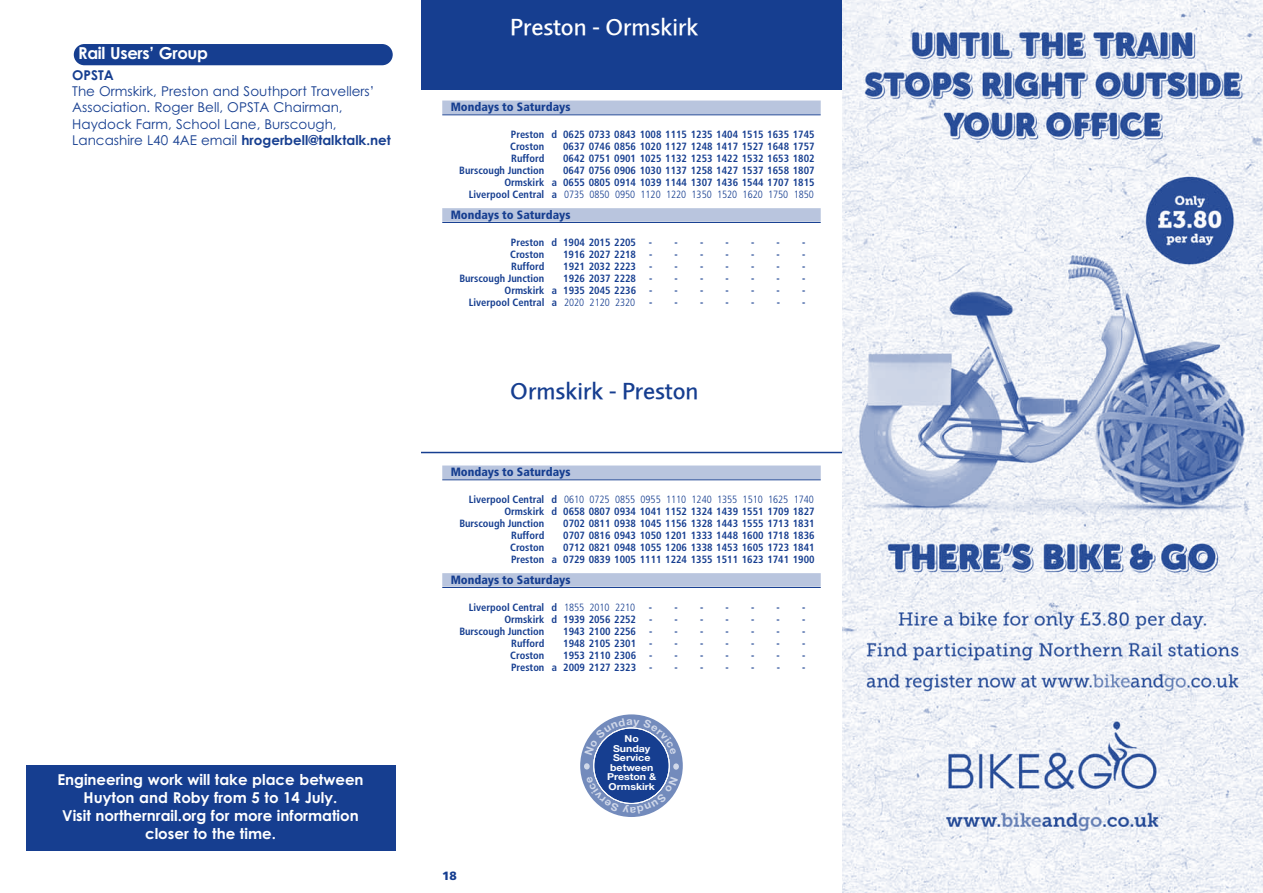
<style>
.page{position:relative;width:1263px;height:893px;background:#fff}
.page>*{position:absolute;margin:0;border:0;box-sizing:border-box;transform-origin:0 0}
.t1{font:500 24px "Foundry Sans";color:#fff}
.t2{font:500 24px "Foundry Sans";color:#163e90}
.t3{font:700 16.5px "Century Gothic";letter-spacing:-.015em;color:#fff}
.t4{font:700 15px/18px "Century Gothic";color:#fff;text-align:center}
.t5{font:13.5px/16.2px "Century Gothic";color:#163e90}
.t6{font:700 13.5px "Century Gothic";color:#163e90}
.t7{font:900 condensed 12px "Frutiger";color:#163e90}
.t8{font:900 12px "Frutiger";color:#163e90}
.t9{font:700 condensed 10.5px/12px "Frutiger";color:#163e90;text-align:right}
.t10{font:300 condensed 10.5px "Frutiger";color:#163e90}
.t11{font:700 9.6px/9.6px "Helvetica Neue";color:#fff;text-align:center;scale:1.1 1}
.s1{font-weight:700}
.s2{font-weight:300}
</style>
<div class="page">
<div style="left:421px;top:0;width:421px;height:89px;background:#163e90"></div>
<div style="left:442px;top:101px;width:379px;height:13px;background:#b9c5de"></div>
<hr style="left:442px;top:114px;width:379px;height:1px;background:#163e90">
<div style="left:442px;top:208px;width:379px;height:14px;background:#b9c5de"></div>
<hr style="left:442px;top:222px;width:379px;height:1px;background:#163e90">
<div style="left:442px;top:465px;width:379px;height:14px;background:#b9c5de"></div>
<hr style="left:442px;top:479px;width:379px;height:1px;background:#163e90">
<div style="left:442px;top:573px;width:379px;height:14px;background:#b9c5de"></div>
<hr style="left:442px;top:587px;width:379px;height:1px;background:#163e90">
<hr style="left:421px;top:452px;width:421px;height:1px;background:#163e90">
<div style="left:580px;top:714px;width:103px;height:103px;background:#738bbc;border-radius:50%"></div>
<div style="left:594px;top:728px;width:75px;height:75px;background:#163e90;border-radius:50%"></div>
<svg style="left:584px;top:763px;width:6px;height:6px"></svg>
<div style="left:673px;top:763px;width:6px;height:7px;background:#d0d8e9;border-radius:50%"></div>
<img style="left:842px;top:0;width:421px;height:893px">
<div style="left:26px;top:765px;width:369px;height:85px;background:#163e90"></div>
<div style="left:74px;top:44px;width:319px;height:21px;background:#163e90;border-radius:11px"></div>
<svg style="left:585px;top:718px;width:91px;height:37px"></svg>
<svg style="left:586px;top:776px;width:92px;height:38px"></svg>
<h2 class="t3" style="left:78px;top:41px;width:132px">Rail Users’ Group</h2>
<p class="t6" style="left:72px;top:65px;width:43px">OPSTA</p>
<p class="t5" style="left:72px;top:83px;width:320px">The Ormskirk, Preston and Southport Travellers’ Association. Roger Bell, OPSTA Chairman, Haydock Farm, School Lane, Burscough, Lancashire L40 4AE email <span class="s1">hrogerbell@talktalk.net</span></p>
<h3 class="t4" style="left:57px;top:770px;width:308px">Engineering work will take place between Huyton and Roby from 5 to 14 July.<br>Visit northernrail.org for more information closer to the time.</h3>
<h1 class="t1" style="left:510px;top:13px;width:190px">Preston - Ormskirk</h1>
<p class="t7" style="left:451px;top:100px;width:121px">Mondays to Saturdays</p>
<p class="t9" style="left:510px;top:128px;width:306px;text-align:left">Preston d 0625 0733 0843 1008 1115 1235 1404 1515 1635 1745<br>Croston</p>
<p class="t9" style="left:563px;top:140px;width:253px">0637 0746 0856 1020 1127 1248 1417 1527 1648 1757</p>
<p class="t9" style="left:511px;top:152px;width:35px">Rufford</p>
<p class="t9" style="left:563px;top:152px;width:253px">0642 0751 0901 1025 1132 1253 1422 1532 1653 1802</p>
<p class="t9" style="left:459px;top:164px;width:87px">Burscough Junction</p>
<p class="t9" style="left:469px;top:164px;width:347px">0647 0756 0906 1030 1137 1258 1427 1537 1658 1807<br>Ormskirk a 0655 0805 0914 1039 1144 1307 1436 1544 1707 1815<br>Liverpool Central a <span class="s2">0735 0850 0950 1120 1220 1350 1520 1620 1750 1850</span></p>
<p class="t7" style="left:451px;top:207px;width:121px">Mondays to Saturdays</p>
<p class="t9" style="left:511px;top:236px;width:143px">Preston d 1904 2015 2205 -</p>
<p class="t9" style="left:674px;top:236px;width:30px">- -</p>
<p class="t9" style="left:725px;top:236px;width:30px">- -</p>
<p class="t9" style="left:776px;top:236px;width:30px">- -</p>
<p class="t9" style="left:510px;top:248px;width:36px">Croston</p>
<p class="t9" style="left:563px;top:248px;width:91px">1916 2027 2218 -</p>
<p class="t9" style="left:674px;top:248px;width:30px">- -</p>
<p class="t9" style="left:725px;top:248px;width:30px">- -</p>
<p class="t9" style="left:776px;top:248px;width:30px">- -</p>
<p class="t9" style="left:511px;top:260px;width:35px">Rufford</p>
<p class="t9" style="left:563px;top:260px;width:91px">1921 2032 2223 -</p>
<p class="t9" style="left:674px;top:260px;width:30px">- -</p>
<p class="t9" style="left:725px;top:260px;width:30px">- -</p>
<p class="t9" style="left:777px;top:260px;width:30px">- -</p>
<p class="t9" style="left:459px;top:272px;width:87px">Burscough Junction</p>
<p class="t9" style="left:563px;top:272px;width:91px">1926 2037 2228 -</p>
<p class="t9" style="left:674px;top:272px;width:30px">- -</p>
<p class="t9" style="left:726px;top:272px;width:30px">- -</p>
<p class="t9" style="left:777px;top:272px;width:30px">- -</p>
<p class="t9" style="left:504px;top:284px;width:149px">Ormskirk a 1935 2045 2236 -</p>
<p class="t9" style="left:674px;top:284px;width:30px">- -</p>
<p class="t9" style="left:726px;top:284px;width:30px">- -</p>
<p class="t9" style="left:777px;top:284px;width:30px">- -</p>
<p class="t9" style="left:469px;top:296px;width:168px">Liverpool Central a <span class="s2">2020 2120 2320</span></p>
<p class="t9" style="left:649px;top:296px;width:30px">- -</p>
<p class="t9" style="left:700px;top:296px;width:30px">- -</p>
<p class="t9" style="left:751px;top:296px;width:30px">- -</p>
<p class="t9" style="left:802px;top:296px;width:5px">-</p>
<h1 class="t2" style="left:510px;top:377px;width:190px">Ormskirk - Preston</h1>
<p class="t7" style="left:451px;top:465px;width:121px">Mondays to Saturdays</p>
<p class="t10" style="left:469px;top:493px;width:347px"><span class="s1">Liverpool Central d</span> 0610 0725 0855 0955 1110 1240 1355 1510 1625 1740</p>
<p class="t9" style="left:504px;top:505px;width:312px">Ormskirk d 0658 0807 0934 1041 1152 1324 1439 1551 1709 1827</p>
<p class="t9" style="left:459px;top:517px;width:87px">Burscough Junction</p>
<p class="t9" style="left:563px;top:517px;width:253px">0702 0811 0938 1045 1156 1328 1443 1555 1713 1831</p>
<p class="t9" style="left:511px;top:529px;width:35px">Rufford</p>
<p class="t9" style="left:563px;top:529px;width:253px">0707 0816 0943 1050 1201 1333 1448 1600 1718 1836</p>
<p class="t9" style="left:510px;top:541px;width:36px">Croston</p>
<p class="t9" style="left:511px;top:541px;width:305px">0712 0821 0948 1055 1206 1338 1453 1605 1723 1841<br>Preston a 0729 0839 1005 1111 1224 1355 1511 1623 1741 1900</p>
<p class="t7" style="left:451px;top:572px;width:121px">Mondays to Saturdays</p>
<p class="t9" style="left:469px;top:601px;width:168px">Liverpool Central d <span class="s2">1855 2010 2210</span></p>
<p class="t9" style="left:649px;top:601px;width:30px">- -</p>
<p class="t9" style="left:700px;top:601px;width:30px">- -</p>
<p class="t9" style="left:751px;top:601px;width:30px">- -</p>
<p class="t9" style="left:802px;top:601px;width:5px">-</p>
<p class="t9" style="left:504px;top:613px;width:149px">Ormskirk d 1939 2056 2252 -</p>
<p class="t9" style="left:674px;top:613px;width:30px">- -</p>
<p class="t9" style="left:725px;top:613px;width:30px">- -</p>
<p class="t9" style="left:777px;top:613px;width:30px">- -</p>
<p class="t9" style="left:459px;top:625px;width:87px">Burscough Junction</p>
<p class="t9" style="left:563px;top:625px;width:91px">1943 2100 2256 -</p>
<p class="t9" style="left:674px;top:625px;width:30px">- -</p>
<p class="t9" style="left:725px;top:625px;width:30px">- -</p>
<p class="t9" style="left:777px;top:625px;width:30px">- -</p>
<p class="t9" style="left:511px;top:637px;width:35px">Rufford</p>
<p class="t9" style="left:563px;top:637px;width:91px">1948 2105 2301 -</p>
<p class="t9" style="left:674px;top:637px;width:30px">- -</p>
<p class="t9" style="left:726px;top:637px;width:30px">- -</p>
<p class="t9" style="left:777px;top:637px;width:30px">- -</p>
<p class="t9" style="left:510px;top:649px;width:36px">Croston</p>
<p class="t9" style="left:563px;top:649px;width:91px">1953 2110 2306 -</p>
<p class="t9" style="left:675px;top:649px;width:30px">- -</p>
<p class="t9" style="left:726px;top:649px;width:30px">- -</p>
<p class="t9" style="left:777px;top:649px;width:30px">- -</p>
<p class="t9" style="left:511px;top:661px;width:143px">Preston a 2009 2127 2323 -</p>
<p class="t9" style="left:675px;top:661px;width:30px">- -</p>
<p class="t9" style="left:726px;top:661px;width:30px">- -</p>
<p class="t9" style="left:777px;top:661px;width:30px">- -</p>
<p class="t8" style="left:442px;top:869px;width:16px">18</p>
<p class="t11" style="left:607px;top:734px;width:46px">No<br>Sunday<br>Service between<br>Preston &amp;<br>Ormskirk</p>
</div>
